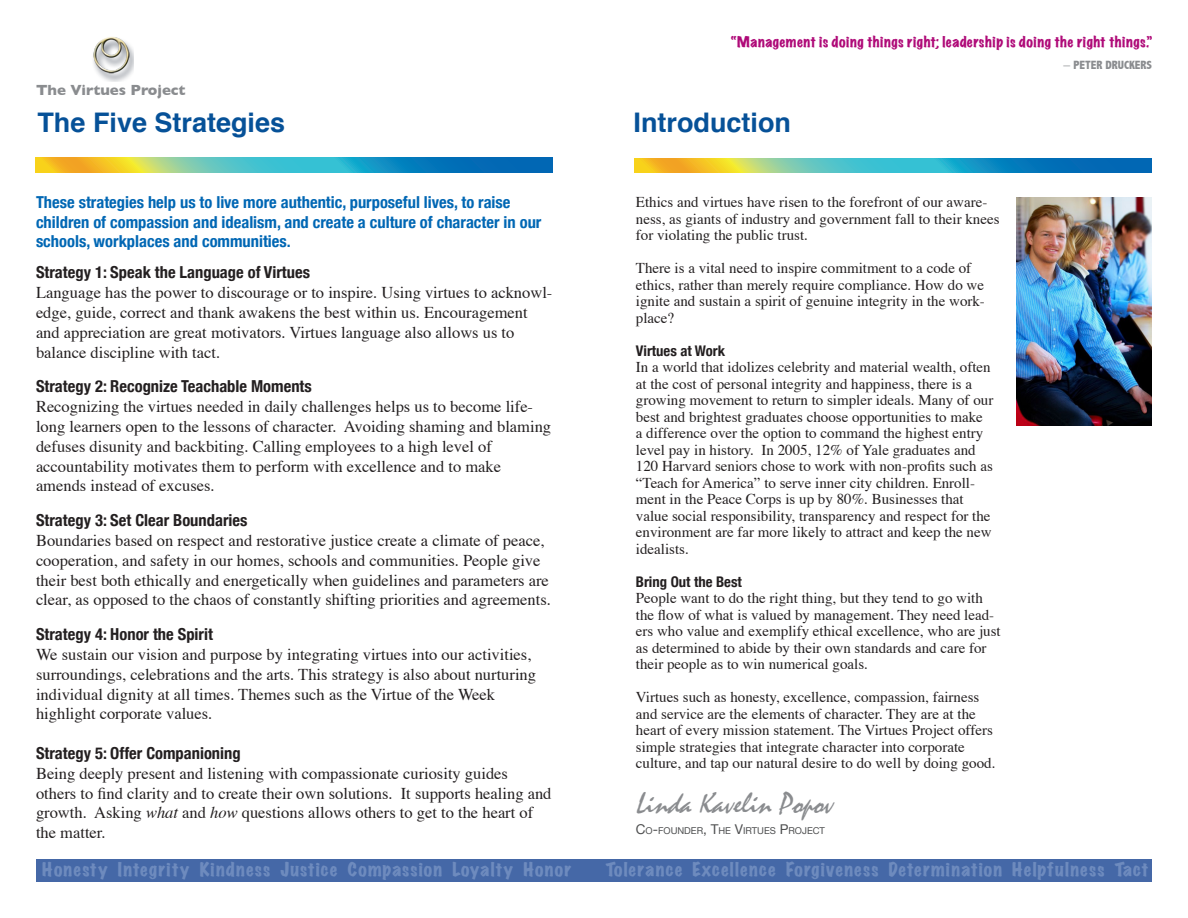
<style>
.page{position:relative;width:1188px;height:918px;background:#fff}
.page>*{position:absolute;margin:0;border:0;box-sizing:border-box;transform-origin:0 0}
.t1{font:italic 30px "Mistral";color:#8a8c8f}
.t2{font:700 27px "Helvetica";color:#065198}
.t3{font:expanded 17.25px "Marker Felt";letter-spacing:.065em;color:#6e8bbe}
.t4{font:16.5px/19.8px "Times";color:#231f20}
.t5{font:700 condensed 16.5px/19.8px "Helvetica Neue";color:#0167b4}
.t6{font:700 condensed 16.5px "Helvetica Neue";color:#231f20}
.t7{font:15px/16.5px "Times";color:#231f20}
.t8{font:700 15px "Gill Sans";color:#8a8c8f}
.t9{font:700 condensed 14.7px "Helvetica Neue";color:#231f20}
.t10{font:expanded 13.5px "Marker Felt";letter-spacing:.035em;color:#af0a78}
.t11{font:800 condensed 12px "Abadi";color:#8a8c8f}
.t12{font:9.45px "Helvetica Neue";color:#4e4f50}
.s1{font-style:italic}
.s2{font-family:"Times";font-weight:400;font-stretch:normal;font-size:13.5px}
.s3{font-size:13.5px}
</style>
<div class="page">
<img style="left:93px;top:37px;width:40px;height:44px">
<div style="left:36px;top:860px;width:1116px;height:22px;background:#4568a7"></div>
<svg style="left:634px;top:158px;width:518px;height:14px;background:#5ba79c"></svg>
<svg style="left:35px;top:158px;width:518px;height:14px;background:#5ba79c"></svg>
<img style="left:1017px;top:197px;width:135px;height:229px">
<p class="t8" style="left:36px;top:82px;width:151px">The Virtues Project</p>
<p class="t2" style="left:38px;top:98px;width:249px">The Five Strategies</p>
<p class="t5" style="left:36px;top:192px;width:507px">These strategies help us to live more authentic, purposeful lives, to raise children of compassion and idealism, and create a culture of character in our schools, workplaces and communities.</p>
<p class="t6" style="left:36px;top:262px;width:276px">Strategy 1: Speak the Language of Virtues</p>
<p class="t4" style="left:36px;top:281px;width:518px">Language has the power to discourage or to inspire. Using virtues to acknowl&shy;edge, guide, correct and thank awakens the best within us. Encouragement and appreciation are great motivators. Virtues language also allows us to</p>
<p class="t4" style="left:36px;top:341px;width:186px">balance discipline with tact.</p>
<p class="t6" style="left:36px;top:376px;width:277px">Strategy 2: Recognize Teachable Moments</p>
<p class="t4" style="left:36px;top:395px;width:517px">Recognizing the virtues needed in daily challenges helps us to become life&shy;long learners open to the lessons of character. Avoiding shaming and blaming</p>
<p class="t4" style="left:36px;top:435px;width:458px">defuses disunity and backbiting. Calling employees to a high level of</p>
<p class="t4" style="left:36px;top:455px;width:467px">accountability motivates them to perform with excellence and to make amends instead of excuses.</p>
<p class="t6" style="left:36px;top:510px;width:213px">Strategy 3: Set Clear Boundaries</p>
<p class="t4" style="left:36px;top:529px;width:516px">Boundaries based on respect and restorative justice create a climate of peace, cooperation, and safety in our homes, schools and communities. People give their best both ethically and energetically when guidelines and parameters are clear, as opposed to the chaos of constantly shifting priorities and agreements.</p>
<p class="t6" style="left:36px;top:624px;width:178px">Strategy 4: Honor the Spirit</p>
<p class="t4" style="left:36px;top:643px;width:502px">We sustain our vision and purpose by integrating virtues into our activities, surroundings, celebrations and the arts. This strategy is also about nurturing individual dignity at all times. Themes such as the Virtue of the Week</p>
<p class="t4" style="left:36px;top:703px;width:178px">highlight corporate values.</p>
<p class="t6" style="left:36px;top:743px;width:206px">Strategy 5: Offer Companioning</p>
<p class="t4" style="left:36px;top:762px;width:474px">Being deeply present and listening with compassionate curiosity guides</p>
<p class="t4" style="left:36px;top:782px;width:517px">others to find clarity and to create their own solutions. It supports healing and growth. Asking <span class="s1">what</span> and <span class="s1">how</span> questions allows others to get to the heart of the matter.</p>
<p class="t10" style="left:731px;top:35px;width:422px">“Management is doing things right; leadership is doing the right things.”</p>
<p class="t11" style="left:1064px;top:58px;width:49px"><span class="s2">–</span> PETER DRUC</p>
<p class="t11" style="left:1129px;top:58px;width:18px">KERS</p>
<p class="t2" style="left:634px;top:98px;width:159px">Introduction</p>
<p class="t7" style="left:636px;top:192px;width:365px">Ethics and virtues have risen to the forefront of our aware&shy;ness, as giants of industry and government fall to their knees for violating the public trust.</p>
<p class="t7" style="left:636px;top:258px;width:337px">There is a vital need to inspire commitment to a code of</p>
<p class="t7" style="left:636px;top:275px;width:350px">ethics, rather than merely require compliance. How do we</p>
<p class="t7" style="left:636px;top:291px;width:351px">ignite and sustain a spirit of genuine integrity in the work&shy;place?</p>
<p class="t9" style="left:636px;top:341px;width:91px">Virtues at Work</p>
<p class="t7" style="left:636px;top:357px;width:359px">In a world that idolizes celebrity and material wealth, often at the cost of personal integrity and happiness, there is a growing movement to return to simpler ideals. Many of our best and brightest graduates choose opportunities to make<br>a difference over the option to command the highest entry level pay in history. In 2005, 12% of Yale graduates and 120 Harvard seniors chose to work with non-profits such as “Teach for America” to serve inner city children. Enroll-</p>
<p class="t7" style="left:636px;top:489px;width:357px">ment in the Peace Corps is up by 80%. Businesses that value social responsibility, transparency and respect for the environment are far more likely to attract and keep the new idealists.</p>
<p class="t9" style="left:636px;top:572px;width:108px">Bring Out the Best</p>
<p class="t7" style="left:636px;top:588px;width:366px">People want to do the right thing, but they tend to go with the flow of what is valued by management. They need lead&shy;ers who value and exemplify ethical excellence, who are just as determined to abide by their own standards and care for their people as to win numerical goals.</p>
<p class="t7" style="left:636px;top:687px;width:358px">Virtues such as honesty, excellence, compassion, fairness and service are the elements of character. They are at the heart of every mission statement. The Virtues Project offers simple strategies that integrate character into corporate</p>
<p class="t7" style="left:636px;top:753px;width:361px">culture, and tap our natural desire to do well by doing good.</p>
<p class="t1" style="left:636px;top:787px;width:205px">LindaKavelin Popov</p>
<p class="t12" style="left:636px;top:825px;width:184px"><span class="s3">C</span>O<span class="s3">-</span>FOUNDER<span class="s3">, T</span>HE <span class="s3">V</span>IRTUES <span class="s3">P</span>ROJECT</p>
<p class="t3" style="left:42px;top:861px;width:531px">Honesty Integrity Kindness Justice Compassion Loyalty Honor</p>
<p class="t3" style="left:606px;top:861px;width:544px">Tolerance Excellence Forgiveness Determination Helpfulness Tact</p>
</div>
